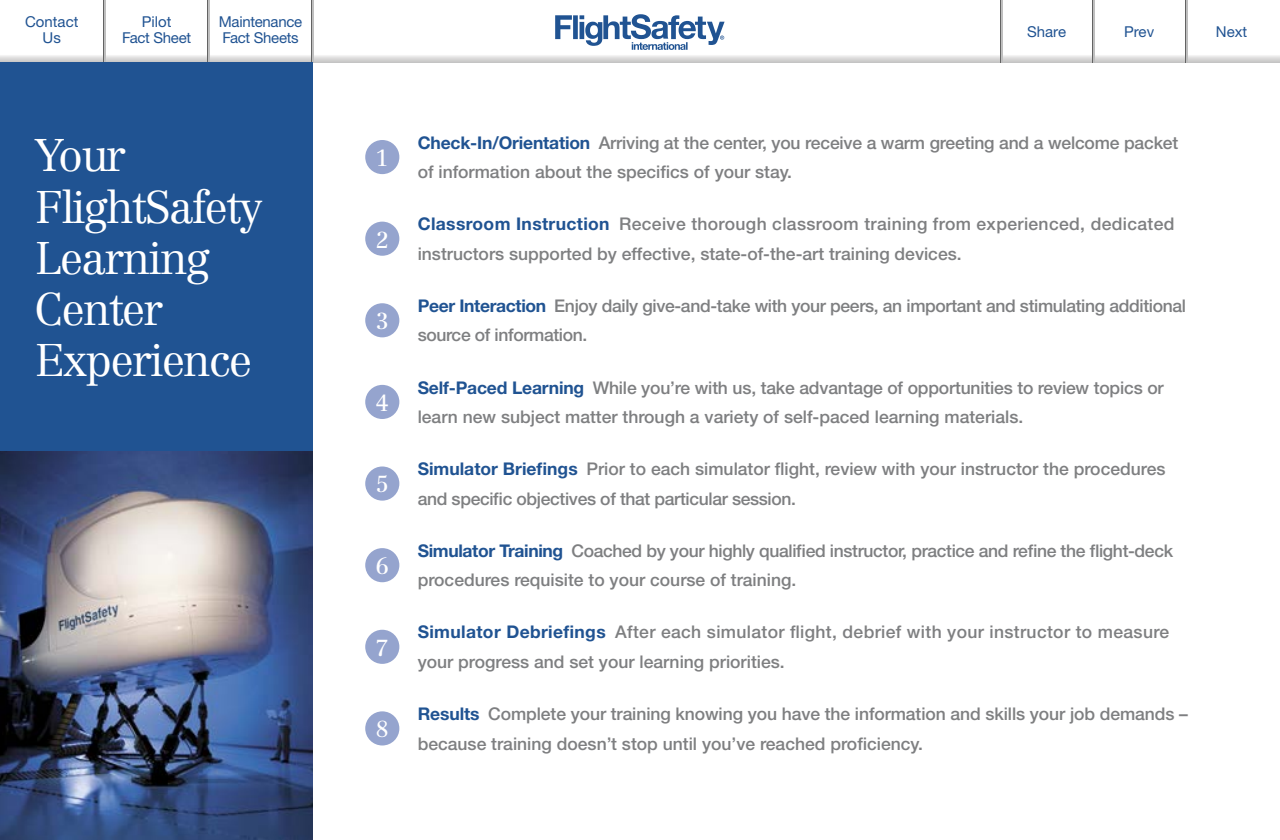
<style>
.page{position:relative;width:1280px;height:840px;background:#fff}
.page>*{position:absolute;margin:0;border:0;box-sizing:border-box;transform-origin:0 0}
.t1{font:300 45px/51.2px "Centennial";letter-spacing:-.04em;color:#fff}
.t2{font:22.75px "Centennial";color:#fff}
.t3{font:500 17.5px/29.5px "Helvetica Neue";color:#7e7f81}
.t4{font:500 17.5px/29.5px "Helvetica Neue";letter-spacing:-.02em;color:#7e7f81}
.t5{font:500 17.5px/29.5px "Helvetica Neue";letter-spacing:.02em;color:#7e7f81}
.t6{font:15px/16.2px "Helvetica Neue";letter-spacing:-.02em;color:#205392}
.t7{font:15px/16.2px "Helvetica Neue";color:#205392;text-align:center}
.s1{font-weight:700;color:#205392}
</style>
<div class="page">
<svg style="left:555px;top:14px;width:170px;height:36px"></svg>
<svg style="left:0;top:54px;width:1280px;height:8px"></svg>
<hr style="left:104px;top:0;width:1px;height:62px;background:#636363">
<hr style="left:105px;top:0;width:1px;height:62px;background:#bfbfbf">
<hr style="left:207px;top:0;width:2px;height:62px;background:#636363">
<hr style="left:209px;top:0;width:1px;height:62px;background:#bfbfbf">
<hr style="left:311px;top:0;width:1px;height:62px;background:#636363">
<hr style="left:312px;top:0;width:2px;height:62px;background:#bfbfbf">
<hr style="left:1000px;top:0;width:1px;height:62px;background:#636363">
<hr style="left:1001px;top:0;width:1px;height:62px;background:#bfbfbf">
<hr style="left:1092px;top:0;width:2px;height:62px;background:#636363">
<hr style="left:1094px;top:0;width:1px;height:62px;background:#bfbfbf">
<hr style="left:1185px;top:0;width:1px;height:62px;background:#636363">
<hr style="left:1186px;top:0;width:2px;height:62px;background:#bfbfbf">
<div style="left:365px;top:140px;width:34px;height:34px;background:#95a4ce;border-radius:50%"></div>
<div style="left:365px;top:222px;width:34px;height:34px;background:#95a4ce;border-radius:50%"></div>
<div style="left:365px;top:303px;width:34px;height:34px;background:#95a4ce;border-radius:50%"></div>
<div style="left:365px;top:385px;width:34px;height:34px;background:#95a4ce;border-radius:50%"></div>
<div style="left:365px;top:466px;width:34px;height:35px;background:#95a4ce;border-radius:50%"></div>
<div style="left:365px;top:548px;width:34px;height:34px;background:#95a4ce;border-radius:50%"></div>
<div style="left:365px;top:630px;width:34px;height:34px;background:#95a4ce;border-radius:50%"></div>
<div style="left:365px;top:711px;width:34px;height:35px;background:#95a4ce;border-radius:50%"></div>
<div style="left:0;top:62px;width:312px;height:399px;background:#205392"></div>
<img style="left:0;top:451px;width:312px;height:389px">
<p class="t7" style="left:25px;top:13px;width:55px">Contact<br>Us</p>
<p class="t6" style="left:219px;top:13px;width:85px">Maintenance<br>Fact Sheets</p>
<p class="t6" style="left:122px;top:13px;width:70px;text-align:center">Pilot<br>Fact Sheet</p>
<p class="t6" style="left:1027px;top:23px;width:40px">Share</p>
<p class="t6" style="left:1124px;top:23px;width:32px">Prev</p>
<p class="t6" style="left:1216px;top:23px;width:33px">Next</p>
<h1 class="t1" style="left:35px;top:130px;width:229px">Your<br>FlightSafety<br>Learning<br>Center<br>Experience</h1>
<h2 class="t2" style="left:376px;top:144px;width:15px">1</h2>
<h2 class="t2" style="left:376px;top:226px;width:15px">2</h2>
<h2 class="t2" style="left:376px;top:308px;width:15px">3</h2>
<h2 class="t2" style="left:376px;top:389px;width:15px">4</h2>
<h2 class="t2" style="left:376px;top:471px;width:15px">5</h2>
<h2 class="t2" style="left:376px;top:553px;width:15px">6</h2>
<h2 class="t2" style="left:376px;top:634px;width:15px">7</h2>
<h2 class="t2" style="left:376px;top:716px;width:15px">8</h2>
<p class="t3" style="left:418px;top:128px;width:762px"><span class="s1">Check-In/Orientation</span> Arriving at the center, you receive a warm greeting and a welcome packet of information about the specifics of your stay.</p>
<p class="t3" style="left:418px;top:209px;width:758px"><span class="s1">Classroom Instruction</span> Receive thorough classroom training from experienced, dedicated instructors supported by effective, state-of-the-art training devices.</p>
<p class="t4" style="left:418px;top:291px;width:770px"><span class="s1">Peer Interaction</span> Enjoy daily give-and-take with your peers, an important and stimulating additional source of information.</p>
<p class="t3" style="left:418px;top:372px;width:748px"><span class="s1">Self-Paced Learning</span> While you’re with us, take advantage of opportunities to review topics or learn new subject matter through a variety of self-paced learning materials.</p>
<p class="t3" style="left:418px;top:454px;width:749px"><span class="s1">Simulator Briefings</span> Prior to each simulator flight, review with your instructor the procedures and specific objectives of that particular session.</p>
<p class="t4" style="left:418px;top:536px;width:757px"><span class="s1">Simulator Training</span> Coached by your highly qualified instructor, practice and refi ne the flight-deck procedures requisite to your course of training.</p>
<p class="t5" style="left:418px;top:617px;width:753px"><span class="s1">Simulator Debriefings</span> After each simulator flight, debrief with your instructor to measure your progress and set your learning priorities.</p>
<p class="t3" style="left:418px;top:699px;width:772px"><span class="s1">Results</span> Complete your training knowing you have the information and skills your job demands – because training doesn’t stop until you’ve reached proficiency.</p>
</div>
